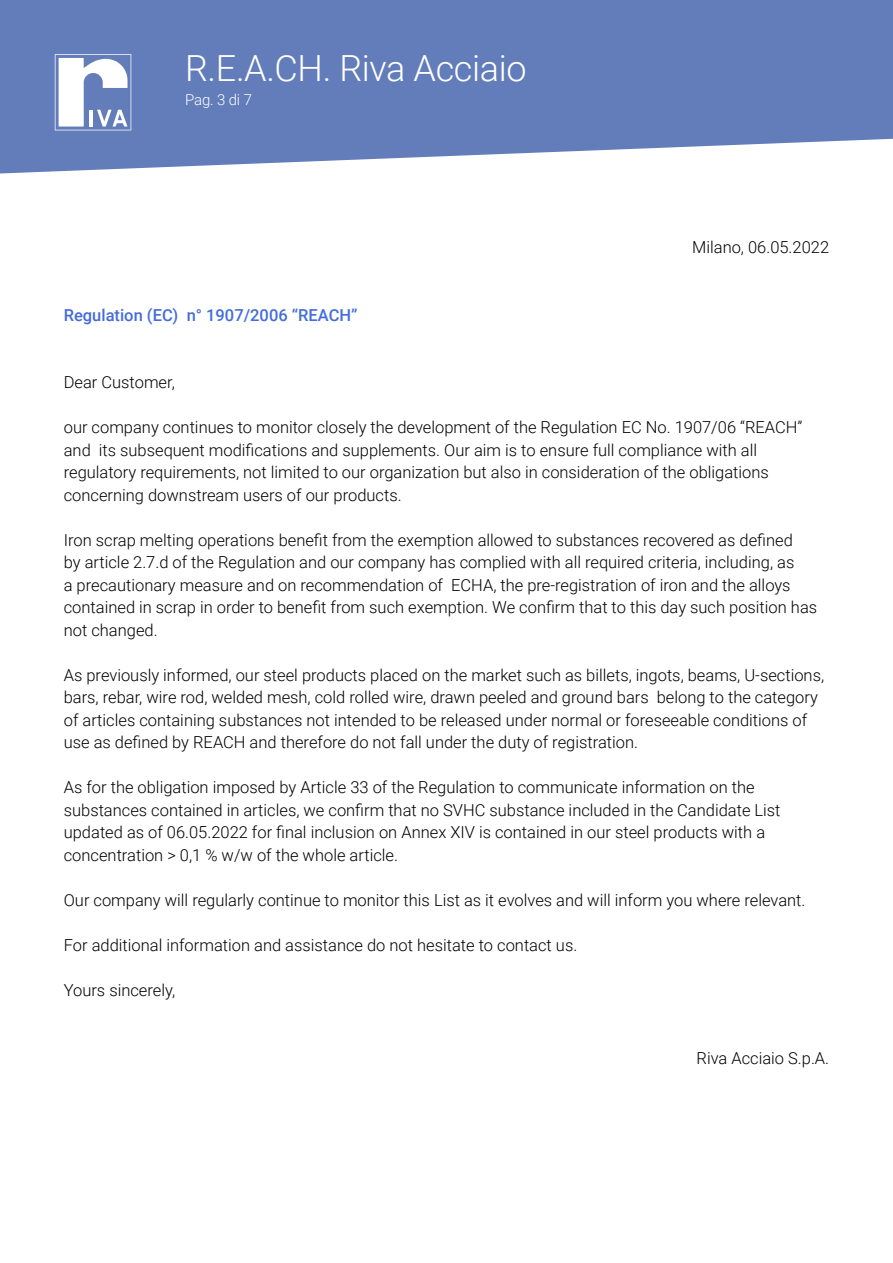
<style>
.page{position:relative;width:893px;height:1263px;background:#fff}
.page>*{position:absolute;margin:0;border:0;box-sizing:border-box;transform-origin:0 0}
.t1{font:300 36px "Roboto";letter-spacing:-.01em;color:#fff}
.t2{font:300 16.5px/22.5px "Roboto";color:#000}
.t3{font:500 16.5px "Roboto";color:#446dd9}
.t4{font:300 15px "Roboto";color:#fff}
</style>
<div class="page">
<svg style="left:0;top:0;width:893px;height:173px;background:#718ac1"></svg>
<svg style="left:55px;top:54px;width:76px;height:76px"></svg>
<h1 class="t1" style="left:185px;top:43px;width:343px">R.E.A.CH. Riva Acciaio</h1>
<p class="t4" style="left:185px;top:89px;width:68px">Pag. 3 di 7</p>
<p class="t3" style="left:64px;top:303px;width:295px">Regulation (EC) n° 1907/2006 “REACH”</p>
<p class="t2" style="left:692px;top:236px;width:138px">Milano, 06.05.2022</p>
<p class="t2" style="left:64px;top:371px;width:113px">Dear Customer,</p>
<p class="t2" style="left:64px;top:416px;width:740px">our company continues to monitor closely the development of the Regulation EC No. 1907/06 “REACH” and its subsequent modifications and supplements. Our aim is to ensure full compliance with all regulatory requirements, not limited to our organization but also in consideration of the obligations concerning downstream users of our products.</p>
<p class="t2" style="left:64px;top:528px;width:755px">Iron scrap melting operations benefit from the exemption allowed to substances recovered as defined<br>by article 2.7.d of the Regulation and our company has complied with all required criteria, including, as<br>a precautionary measure and on recommendation of ECHA, the pre-registration of iron and the alloys contained in scrap in order to benefit from such exemption. We confirm that to this day such position has not changed.</p>
<p class="t2" style="left:64px;top:663px;width:762px">As previously informed, our steel products placed on the market such as billets, ingots, beams, U-sections, bars, rebar, wire rod, welded mesh, cold rolled wire, drawn peeled and ground bars belong to the category of articles containing substances not intended to be released under normal or foreseeable conditions of use as defined by REACH and therefore do not fall under the duty of registration.</p>
<p class="t2" style="left:64px;top:776px;width:718px">As for the obligation imposed by Article 33 of the Regulation to communicate information on the substances contained in articles, we confirm that no SVHC substance included in the Candidate List updated as of 06.05.2022 for final inclusion on Annex XIV is contained in our steel products with a concentration &gt; 0,1 % w/w of the whole article.</p>
<p class="t2" style="left:64px;top:888px;width:743px">Our company will regularly continue to monitor this List as it evolves and will inform you where relevant.</p>
<p class="t2" style="left:64px;top:933px;width:515px">For additional information and assistance do not hesitate to contact us.</p>
<p class="t2" style="left:64px;top:978px;width:113px">Yours sincerely,</p>
<p class="t2" style="left:696px;top:1046px;width:134px">Riva Acciaio S.p.A.</p>
</div>
